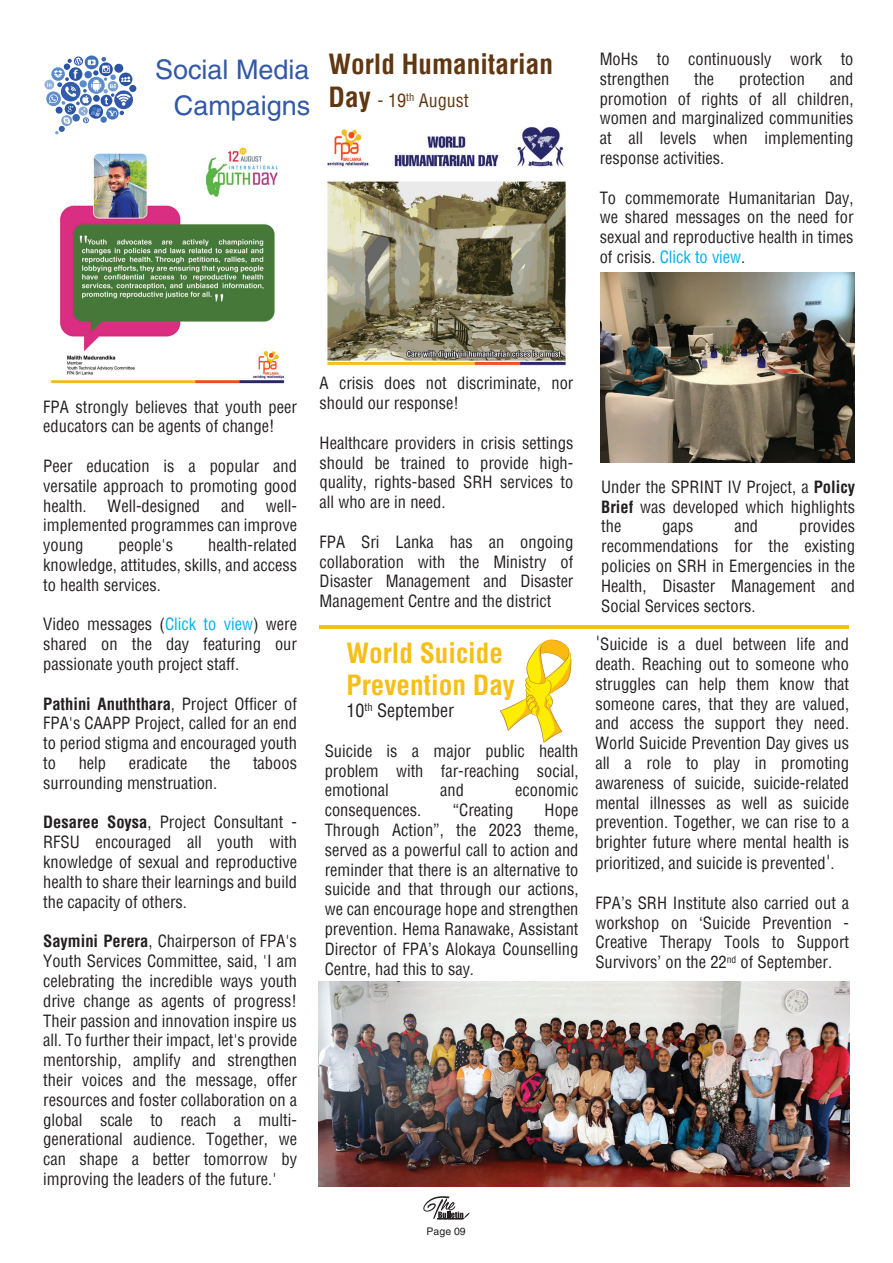
<style>
.page{position:relative;width:893px;height:1263px;background:#fff}
.page>*{position:absolute;margin:0;border:0;box-sizing:border-box;transform-origin:0 0}
.t1{font:700 condensed 27.15px/32.7px "Helvetica";color:#f7be16}
.t2{font:700 condensed 27.15px "Helvetica";color:#603711}
.t3{font:27px/36px "Helvetica";color:#3258a7;text-align:right}
.t4{font:condensed 18px "Helvetica";color:#603711}
.t5{font:condensed 18px "Helvetica";color:#231f20}
.t6{font:condensed 16.5px/19.8px "Helvetica";color:#231f20;text-align:justify}
.t7{font:10.5px "Helvetica";color:#231f20}
.t8{font:700 1.5px "Helvetica";color:#231f20}
.s1{font-weight:700;font-size:27.15px}
.s2{color:#00aeef}
.s3{font-weight:700}
.s4{font-size:19.5px}
</style>
<div class="page">
<svg style="left:423px;top:1196px;width:47px;height:24px"></svg>
<svg style="left:114px;top:90px;width:19px;height:19px"></svg>
<svg style="left:44px;top:80px;width:10px;height:10px"></svg>
<div style="left:119px;top:73px;width:13px;height:13px;background:#2b54a4;border-radius:50%"></div>
<div style="left:129px;top:85px;width:7px;height:7px;background:#2b54a4;border-radius:50%"></div>
<svg style="left:47px;top:57px;width:84px;height:77px"></svg>
<svg style="left:500px;top:639px;width:72px;height:104px"></svg>
<img style="left:327px;top:127px;width:239px;height:240px">
<img style="left:600px;top:272px;width:255px;height:190px">
<img style="left:50px;top:147px;width:235px;height:237px">
<img style="left:319px;top:982px;width:531px;height:204px">
<hr style="left:320px;top:625px;width:529px;height:4px;background:#f7be16">
<h2 class="t3" style="left:155px;top:54px;width:157px">Social Media<br>Campaigns</h2>
<h1 class="t2" style="left:328px;top:47px;width:226px">World Humanitarian</h1>
<p class="t4" style="left:328px;top:89px;width:142px"><span class="s1">Day</span> - 19<sup>th</sup> August</p>
<p class="t6" style="left:600px;top:49px;width:255px">MoHs to continuously work to strengthen</p>
<p class="t6" style="left:600px;top:69px;width:255px;text-indent:230px">and promotion of rights of all children, women and marginalized communities at all levels when implementing response activities.</p>
<p class="t6" style="left:600px;top:188px;width:255px">To commemorate Humanitarian Day, we shared messages on the need for sexual and reproductive health in times of crisis. <span class="s2">Click to view</span>.</p>
<p class="t6" style="left:694px;top:69px;width:22px">the</p>
<p class="t6" style="left:739px;top:69px;width:67px">protection</p>
<p class="t6" style="left:43px;top:397px;width:255px">FPA strongly believes that youth peer educators can be agents of change!</p>
<p class="t6" style="left:43px;top:456px;width:255px">Peer education is a popular and versatile approach to promoting good health.</p>
<p class="t6" style="left:43px;top:496px;width:255px;text-indent:223px">well&shy;implemented programmes can improve young</p>
<p class="t6" style="left:108px;top:496px;width:94px">Well-designed</p>
<p class="t6" style="left:221px;top:496px;width:25px">and</p>
<p class="t6" style="left:43px;top:535px;width:255px;text-indent:165px">health-related knowledge, attitudes, skills, and access to health services.</p>
<p class="t6" style="left:43px;top:614px;width:255px">Video messages (<span class="s2">Click to view</span>) were shared on the day featuring our passionate youth project staff.</p>
<p class="t6" style="left:43px;top:694px;width:255px"><span class="s3">Pathini Anuththara</span>, Project Officer of FPA's CAAPP Project, called for an end to period stigma and encouraged youth to</p>
<p class="t6" style="left:119px;top:535px;width:56px">people's</p>
<p class="t6" style="left:79px;top:753px;width:29px">help</p>
<p class="t6" style="left:129px;top:753px;width:60px">eradicate</p>
<p class="t6" style="left:210px;top:753px;width:22px">the</p>
<p class="t6" style="left:253px;top:753px;width:45px">taboos</p>
<p class="t6" style="left:43px;top:773px;width:176px">surrounding menstruation.</p>
<p class="t6" style="left:43px;top:812px;width:255px"><span class="s3">Desaree Soysa</span>, Project Consultant - RFSU encouraged all youth with knowledge of sexual and reproductive health to share their learnings and build the capacity of others.</p>
<p class="t6" style="left:43px;top:931px;width:255px"><span class="s3">Saymini Perera</span>, Chairperson of FPA's Youth Services Committee, said, 'I am celebrating the incredible ways youth drive change as agents of progress!<br>Their passion and innovation inspire us all. To further their impact, let's provide mentorship, amplify and strengthen their voices and the message, offer resources and foster collaboration on a global scale to reach a multi&shy;generational audience. Together, we can shape a better tomorrow by improving the leaders of the future.'</p>
<p class="t6" style="left:320px;top:373px;width:255px">A crisis does not discriminate, nor should our response!</p>
<p class="t6" style="left:320px;top:433px;width:255px">Healthcare providers in crisis settings should be trained to provide high&shy;quality, rights-based SRH services to all who are in need.</p>
<p class="t6" style="left:320px;top:532px;width:255px">FPA Sri Lanka has an ongoing collaboration with the Ministry of Disaster Management and Disaster Management Centre and the district</p>
<h1 class="t1" style="left:347px;top:636px;width:170px">World Suicide<br>Prevention Day</h1>
<p class="t5" style="left:347px;top:699px;width:109px">10<sup>th</sup> September</p>
<p class="t6" style="left:325px;top:741px;width:255px">Suicide is a major public health problem with far-reaching social, emotional</p>
<p class="t6" style="left:440px;top:780px;width:25px">and</p>
<p class="t6" style="left:515px;top:780px;width:65px">economic</p>
<p class="t6" style="left:325px;top:800px;width:98px">consequences.</p>
<p class="t6" style="left:453px;top:800px;width:62px">“Creating</p>
<p class="t6" style="left:325px;top:800px;width:255px;text-indent:220px">Hope Through Action”, the 2023 theme, served as a powerful call to action and reminder that there is an alternative to suicide and that through our actions, we can encourage hope and strengthen prevention. Hema Ranawake, Assistant Director of FPA’s Alokaya Counselling Centre, had this to say.</p>
<p class="t6" style="left:601px;top:477px;width:255px">Under the SPRINT IV Project, a <span class="s3">Policy Brief</span> was developed which highlights the</p>
<p class="t6" style="left:601px;top:516px;width:255px;text-indent:198px">provides recommendations for the existing policies on SRH in Emergencies in the Health, Disaster Management and Social Services sectors.</p>
<p class="t6" style="left:595px;top:634px;width:255px"><span class="s4">'</span>Suicide is a duel between life and death. Reaching out to someone who struggles can help them know that someone cares, that they are valued, and access the support they need.<br>World Suicide Prevention Day gives us all a role to play in promoting awareness of suicide, suicide-related mental illnesses as well as suicide prevention. Together, we can rise to a brighter future where mental health is prioritized, and suicide is prevented<span class="s4">'</span>.</p>
<p class="t6" style="left:595px;top:893px;width:255px">FPA’s SRH Institute also carried out a workshop on ‘Suicide Prevention - Creative Therapy Tools to Support Survivors’ on the 22<sup>nd</sup> of September.</p>
<p class="t6" style="left:662px;top:516px;width:33px">gaps</p>
<p class="t6" style="left:734px;top:516px;width:25px">and</p>
<p class="t8" style="left:437px;top:1219px;width:28px">FPA Sri Lanka Quarterly Newsletter</p>
<p class="t7" style="left:427px;top:1228px;width:41px">Page 09</p>
</div>
